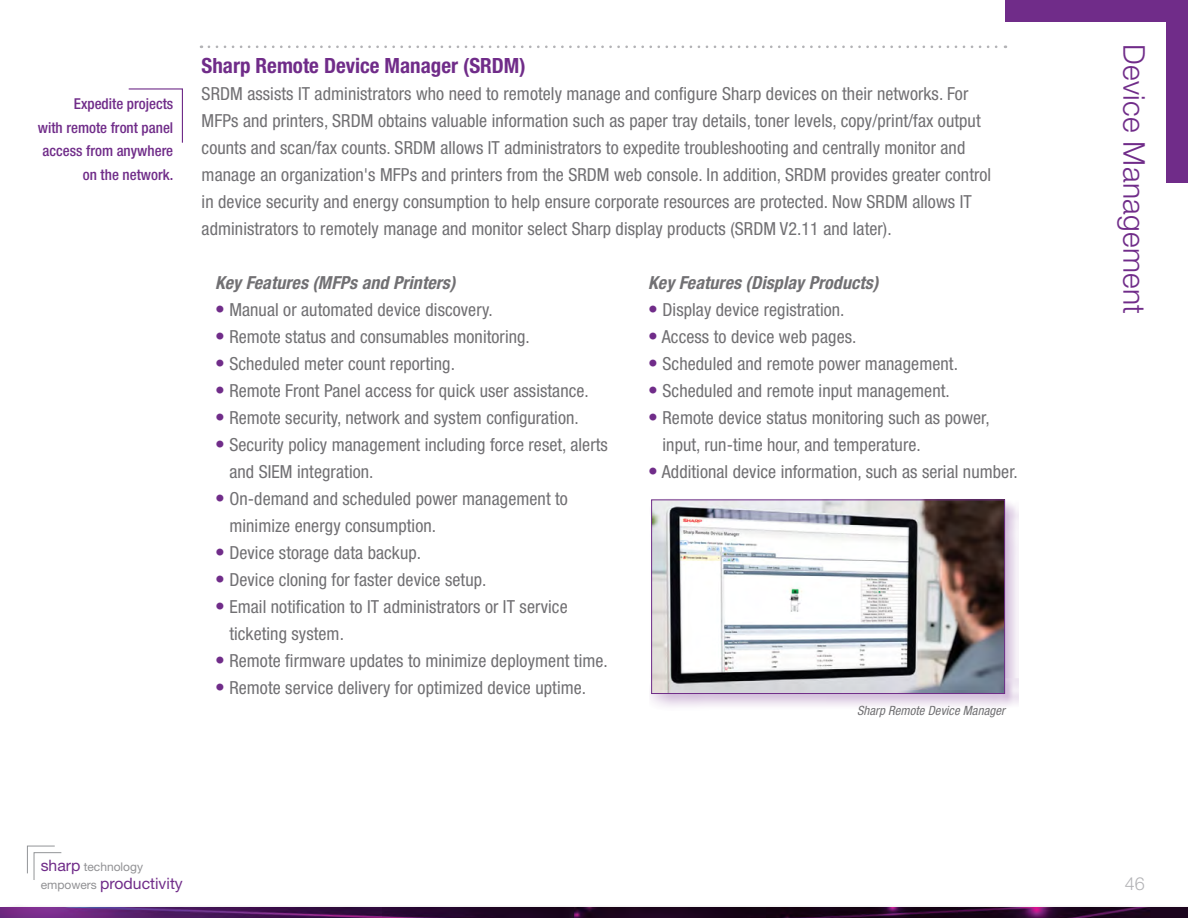
<style>
.page{position:relative;width:1188px;height:918px;background:#fff}
.page>*{position:absolute;margin:0;border:0;box-sizing:border-box;transform-origin:0 0}
.t1{font:300 30px "Helvetica Neue LT Std";letter-spacing:.01em;color:#702c89}
.t2{font:700 condensed 21px "Helvetica Neue LT Std";color:#702c89}
.t3{font:condensed 18px/27px "Helvetica Neue LT Std";letter-spacing:.005em;color:#717073}
.t4{font:italic 700 condensed 18px "Helvetica Neue LT Std";letter-spacing:.005em;color:#717073}
.t5{font:300 18px "Helvetica Neue LT Std";color:#b3b3b6}
.t6{font:15.75px "Helvetica Neue LT Std";color:#702c89}
.t7{font:500 condensed 15px/23.7px "Helvetica Neue LT Std";color:#702c89;text-align:right}
.t8{font:italic condensed 12.75px "Helvetica Neue LT Std";letter-spacing:.005em;color:#717073}
.t9{font:12px "Helvetica Neue LT Std";color:#919194}
.s1{font-weight:700;font-size:19.5px;color:#702c89}
.s2{font-size:15.75px;color:#702c89}
.s3{font-size:12px;color:#919194}
</style>
<div class="page">
<div style="left:1166px;top:0;width:22px;height:183px;background:#702c89"></div>
<div style="left:1005px;top:0;width:183px;height:22px;background:#702c89"></div>
<svg style="left:27px;top:845px;width:35px;height:35px"></svg>
<svg style="left:209px;top:46px;width:797px;height:2px"></svg>
<div style="left:0;top:903px;width:1188px;height:15px;background:#fafafa"></div>
<img style="left:0;top:907px;width:1188px;height:11px">
<svg style="left:128px;top:88px;width:55px;height:55px"></svg>
<div style="left:650px;top:498px;width:372px;height:213px;background:#702c89;opacity:.3"></div>
<img style="left:653px;top:502px;width:350px;height:190px">
<div style="left:651px;top:500px;width:354px;height:194px;border:1px solid #702c89"></div>
<p class="t7" style="left:38px;top:92px;width:137px">Expedite projects<br>with remote front panel access from anywhere on the network.</p>
<p class="t2" style="left:202px;top:53px;width:326px">Sharp Remote Device Manager (SRDM)</p>
<p class="t3" style="left:202px;top:81px;width:791px">SRDM assists IT administrators who need to remotely manage and configure Sharp devices on their networks. For MFPs and printers, SRDM obtains valuable information such as paper tray details, toner levels, copy/print/fax output counts and scan/fax counts. SRDM allows IT administrators to expedite troubleshooting and centrally monitor and manage an organization's MFPs and printers from the SRDM web console. In addition, SRDM provides greater control in device security and energy consumption to help ensure corporate resources are protected. Now SRDM allows IT administrators to remotely manage and monitor select Sharp display products (SRDM V2.11 and later).</p>
<p class="t4" style="left:215px;top:272px;width:242px">Key Features (MFPs and Printers)</p>
<p class="t3" style="left:215px;top:297px;width:279px"><span class="s1">•</span> Manual or automated device discovery.</p>
<p class="t3" style="left:215px;top:324px;width:316px"><span class="s1">•</span> Remote status and consumables monitoring.</p>
<p class="t3" style="left:215px;top:351px;width:241px"><span class="s1">•</span> Scheduled meter count reporting.</p>
<p class="t3" style="left:215px;top:378px;width:375px"><span class="s1">•</span> Remote Front Panel access for quick user assistance.</p>
<p class="t3" style="left:215px;top:405px;width:365px"><span class="s1">•</span> Remote security, network and system configuration.</p>
<p class="t3" style="left:229px;top:432px;width:380px;text-indent:-14px"><span class="s1">•</span> Security policy management including force reset, alerts and SIEM integration.</p>
<p class="t3" style="left:229px;top:486px;width:340px;text-indent:-14px"><span class="s1">•</span> On-demand and scheduled power management to minimize energy consumption.</p>
<p class="t3" style="left:215px;top:540px;width:208px"><span class="s1">•</span> Device storage data backup.</p>
<p class="t3" style="left:215px;top:567px;width:273px"><span class="s1">•</span> Device cloning for faster device setup.</p>
<p class="t3" style="left:229px;top:594px;width:340px;text-indent:-14px"><span class="s1">•</span> Email notification to IT administrators or IT service ticketing system.</p>
<p class="t3" style="left:215px;top:648px;width:394px"><span class="s1">•</span> Remote firmware updates to minimize deployment time.</p>
<p class="t3" style="left:215px;top:675px;width:373px"><span class="s1">•</span> Remote service delivery for optimized device uptime.</p>
<p class="t8" style="left:857px;top:704px;width:149px">Sharp Remote Device Manager</p>
<p class="t4" style="left:648px;top:272px;width:232px">Key Features (Display Products)</p>
<p class="t3" style="left:648px;top:297px;width:198px"><span class="s1">•</span> Display device registration.</p>
<p class="t3" style="left:648px;top:324px;width:210px"><span class="s1">•</span> Access to device web pages.</p>
<p class="t3" style="left:648px;top:351px;width:311px"><span class="s1">•</span> Scheduled and remote power management.</p>
<p class="t3" style="left:648px;top:378px;width:303px"><span class="s1">•</span> Scheduled and remote input management.</p>
<p class="t3" style="left:662px;top:405px;width:329px;text-indent:-14px"><span class="s1">•</span> Remote device status monitoring such as power, input, run-time hour, and temperature.</p>
<p class="t3" style="left:648px;top:459px;width:371px"><span class="s1">•</span> Additional device information, such as serial number.</p>
<p class="t9" style="left:41px;top:859px;width:104px"><span class="s2">sharp</span> technology</p>
<p class="t6" style="left:41px;top:874px;width:144px"><span class="s3">empowers</span> productivity</p>
<h1 class="t1" style="left:1152px;top:44px;width:271px;rotate:90deg">Device Management</h1>
<p class="t5" style="left:1125px;top:872px;width:22px">46</p>
</div>
